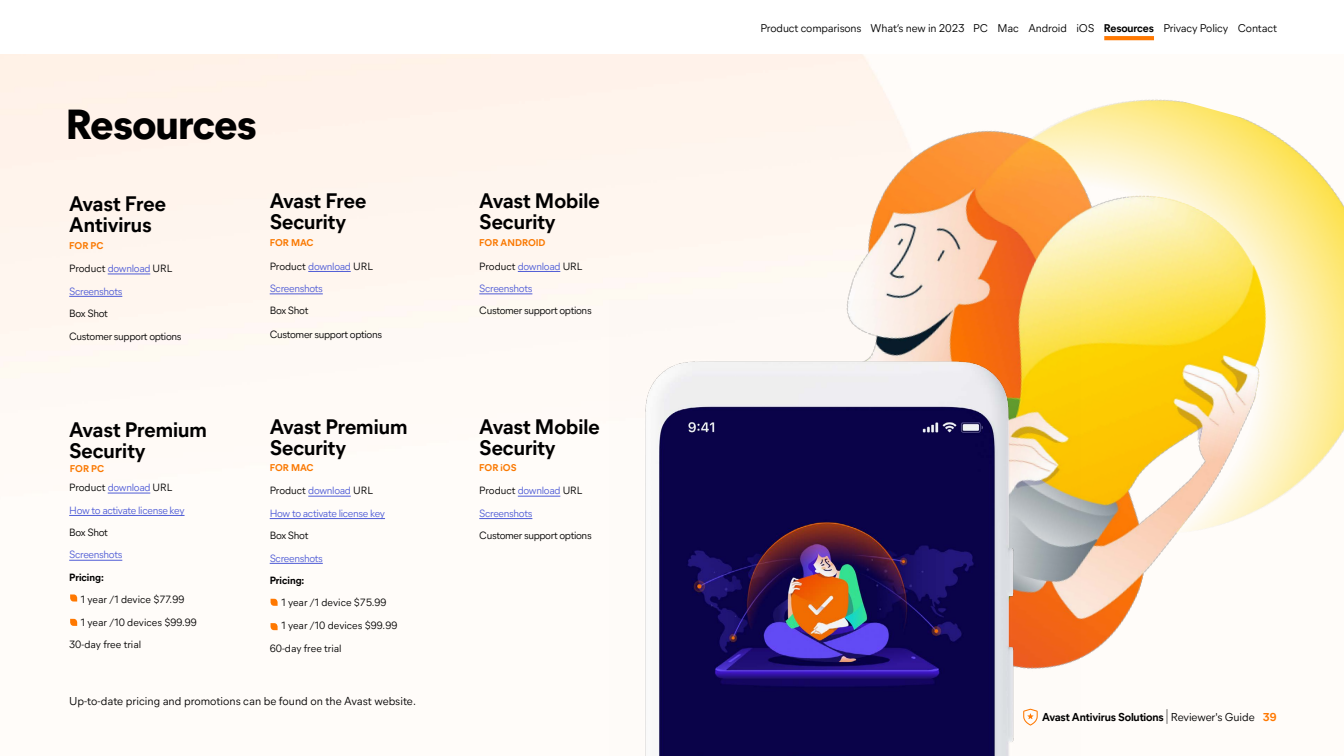
<style>
.page{position:relative;width:1344px;height:756px;background:#fff}
.page>*{position:absolute;margin:0;border:0;box-sizing:border-box;transform-origin:0 0}
.t1{font:800 42px "Mier B";letter-spacing:-.01em;color:#000}
.t2{font:700 21px/21px "Mier B";color:#000}
.t3{font:11.45px "Mier B";color:#000}
.t4{font:700 11.45px "Mier B";letter-spacing:-.01em;color:#000}
.t5{font:11.2px "Mier B";letter-spacing:-.01em;color:#000}
.t6{font:10.5px/22.4px "Mier B";letter-spacing:-.03em;color:#4f5cd6}
.t7{font:10.5px "Mier B";letter-spacing:-.03em;color:#000}
.t8{font:10.5px/22.4px "Mier B";color:#000}
.t9{font:700 10.5px "Mier B";color:#000}
.t10{font:700 9.8px "Mier B";color:#fa7800}
.s1{color:#000}
.s2{font-weight:700}
.s3{font-weight:400;font-size:17.15px}
.s4{font-weight:400}
.s5{color:#ff7800}
</style>
<div class="page">
<img style="left:667px;top:55px;width:677px;height:629px">
<hr style="left:108px;top:274px;width:42px;height:1px;background:#4f5cd6">
<hr style="left:69px;top:296px;width:53px;height:1px;background:#4f5cd6">
<hr style="left:108px;top:493px;width:42px;height:1px;background:#4f5cd6">
<hr style="left:69px;top:515px;width:116px;height:1px;background:#4f5cd6">
<hr style="left:69px;top:560px;width:53px;height:1px;background:#4f5cd6">
<hr style="left:308px;top:271px;width:43px;height:1px;background:#4f5cd6">
<hr style="left:270px;top:294px;width:53px;height:1px;background:#4f5cd6">
<hr style="left:308px;top:496px;width:43px;height:1px;background:#4f5cd6">
<hr style="left:270px;top:518px;width:115px;height:1px;background:#4f5cd6">
<hr style="left:270px;top:563px;width:53px;height:1px;background:#4f5cd6">
<hr style="left:518px;top:271px;width:42px;height:1px;background:#4f5cd6">
<hr style="left:479px;top:294px;width:53px;height:1px;background:#4f5cd6">
<hr style="left:518px;top:496px;width:42px;height:1px;background:#4f5cd6">
<hr style="left:479px;top:518px;width:53px;height:1px;background:#4f5cd6">
<svg style="left:70px;top:594px;width:7px;height:8px"></svg>
<svg style="left:271px;top:599px;width:7px;height:7px"></svg>
<svg style="left:70px;top:619px;width:7px;height:7px"></svg>
<svg style="left:271px;top:623px;width:7px;height:7px"></svg>
<img style="left:609px;top:299px;width:473px;height:457px">
<svg style="left:1104px;top:36px;width:50px;height:4px"></svg>
<svg style="left:1023px;top:709px;width:15px;height:17px"></svg>
<h1 class="t1" style="left:66px;top:93px;width:192px">Resources</h1>
<h2 class="t2" style="left:69px;top:192px;width:98px">Avast Free<br>Antivirus</h2>
<p class="t10" style="left:69px;top:238px;width:36px">FOR PC</p>
<p class="t6" style="left:69px;top:257px;width:105px"><span class="s1">Product</span> download <span class="s1">URL<br></span>Screenshots</p>
<p class="t7" style="left:69px;top:306px;width:40px">Box Shot</p>
<p class="t7" style="left:69px;top:329px;width:114px">Customer support options</p>
<h2 class="t2" style="left:270px;top:189px;width:98px">Avast Free<br>Security</h2>
<p class="t10" style="left:270px;top:236px;width:45px">FOR MAC</p>
<p class="t6" style="left:270px;top:254px;width:105px"><span class="s1">Product</span> download <span class="s1">URL<br></span>Screenshots</p>
<p class="t7" style="left:270px;top:303px;width:40px">Box Shot</p>
<p class="t7" style="left:270px;top:327px;width:114px">Customer support options</p>
<h2 class="t2" style="left:69px;top:417px;width:139px">Avast Premium<br>Security</h2>
<p class="t6" style="left:69px;top:476px;width:117px"><span class="s1">Product</span> download <span class="s1">URL<br></span>How to activate license key</p>
<p class="t7" style="left:69px;top:525px;width:40px">Box Shot</p>
<p class="t6" style="left:69px;top:543px;width:55px">Screenshots</p>
<p class="t9" style="left:69px;top:570px;width:36px">Pricing:</p>
<p class="t8" style="left:81px;top:588px;width:105px">1 year /1 device $77.99</p>
<p class="t8" style="left:81px;top:610px;width:117px">1 year /10 devices $99.99</p>
<p class="t8" style="left:69px;top:633px;width:73px">30-day free trial</p>
<p class="t10" style="left:70px;top:462px;width:36px">FOR PC</p>
<h2 class="t2" style="left:270px;top:415px;width:139px">Avast Premium<br>Security</h2>
<p class="t10" style="left:270px;top:460px;width:45px">FOR MAC</p>
<p class="t6" style="left:270px;top:479px;width:117px"><span class="s1">Product</span> download <span class="s1">URL<br></span>How to activate license key</p>
<p class="t7" style="left:270px;top:528px;width:40px">Box Shot</p>
<p class="t6" style="left:270px;top:546px;width:55px">Screenshots</p>
<p class="t9" style="left:270px;top:573px;width:36px">Pricing:</p>
<p class="t8" style="left:281px;top:591px;width:117px">1 year /1 device $75.99<br>1 year /10 devices $99.99</p>
<p class="t8" style="left:270px;top:637px;width:74px">60-day free trial</p>
<p class="t3" style="left:69px;top:693px;width:348px">Up-to-date pricing and promotions can be found on the Avast website.</p>
<h2 class="t2" style="left:479px;top:189px;width:122px">Avast Mobile<br>Security</h2>
<p class="t10" style="left:479px;top:236px;width:68px">FOR ANDROID</p>
<p class="t6" style="left:479px;top:254px;width:105px"><span class="s1">Product</span> download <span class="s1">URL<br></span>Screenshots</p>
<p class="t7" style="left:479px;top:303px;width:114px">Customer support options</p>
<h2 class="t2" style="left:479px;top:415px;width:122px">Avast Mobile<br>Security</h2>
<p class="t10" style="left:479px;top:460px;width:39px">FOR iOS</p>
<p class="t6" style="left:479px;top:479px;width:105px"><span class="s1">Product</span> download <span class="s1">URL<br></span>Screenshots</p>
<p class="t7" style="left:479px;top:528px;width:114px">Customer support options</p>
<p class="t5" style="left:760px;top:20px;width:518px">Product comparisons What’s new in 2023 PC Mac Android iOS <span class="s2">Resources</span> Privacy Policy Contact</p>
<p class="t4" style="left:1042px;top:709px;width:236px">Avast Antivirus Solutions <span class="s3">|</span> <span class="s4">Reviewer's Guide</span> <span class="s5">39</span></p>
</div>
